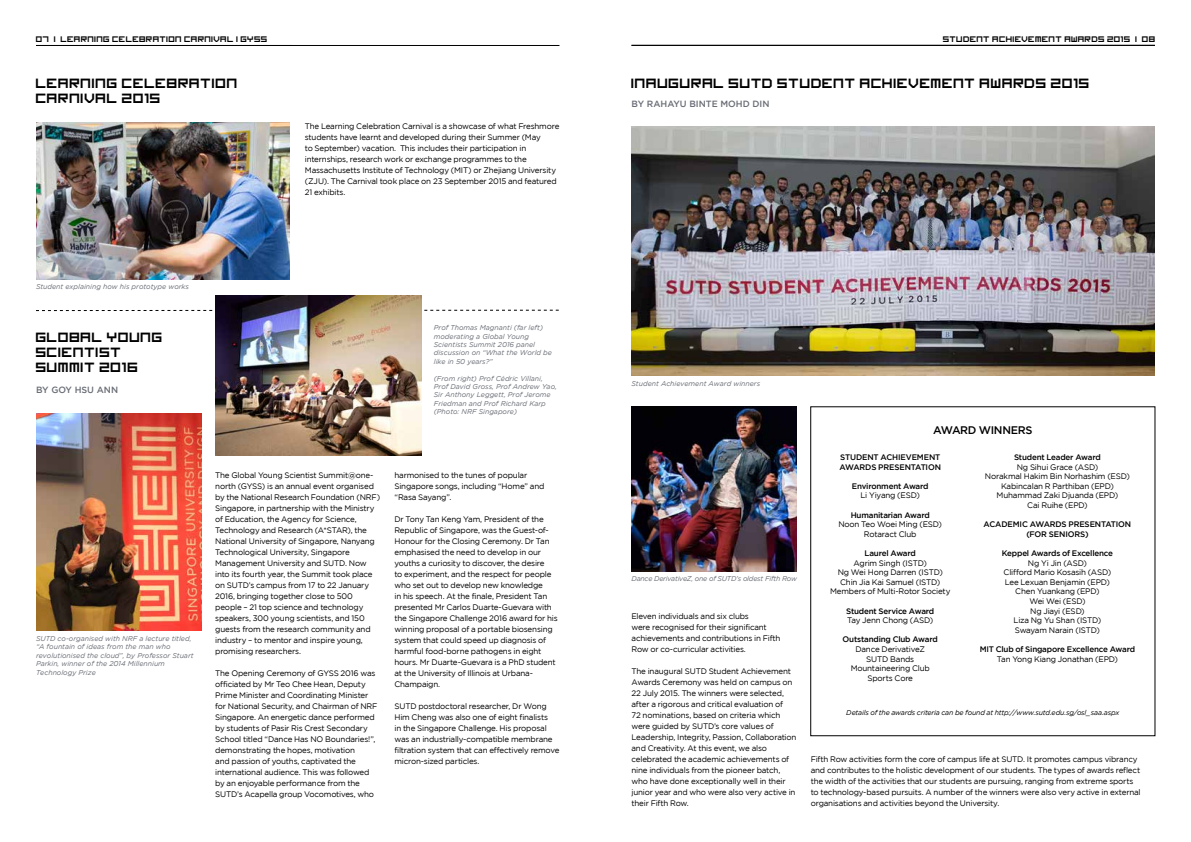
<style>
.page{position:relative;width:1191px;height:842px;background:#fff}
.page>*{position:absolute;margin:0;border:0;box-sizing:border-box;transform-origin:0 0}
.t1{font:15px/15px "imagine font";color:#000}
.t2{font:500 11px "Gotham";letter-spacing:-.03em;color:#000}
.t3{font:9px "imagine font";color:#000}
.t4{font:500 9px "Gotham";color:#686c74}
.t5{font:8px/11px "Gotham";letter-spacing:-.025em;color:#000}
.t6{font:500 8px/9.6px "Gotham";letter-spacing:-.02em;color:#000}
.t7{font:italic 7px/8.4px "Gotham";color:#686c74}
.t8{font:italic 7px "Gotham";letter-spacing:-.025em;color:#000}
.t9{font:italic 7px "Gotham";letter-spacing:-.03em;color:#686c74}
</style>
<div class="page">
<svg style="left:36px;top:309px;width:523px;height:2px"></svg>
<hr style="left:36px;top:45px;width:523px;height:1px;background:#000">
<hr style="left:631px;top:45px;width:524px;height:1px;background:#000">
<img style="left:36px;top:123px;width:253px;height:157px">
<img style="left:36px;top:414px;width:165px;height:216px">
<img style="left:631px;top:406px;width:165px;height:165px">
<img style="left:631px;top:127px;width:524px;height:249px">
<img style="left:215px;top:295px;width:207px;height:161px">
<p class="t3" style="left:36px;top:36px;width:233px">07 | LEARNING CELEBRATION CARNIVAL | GYSS</p>
<p class="t3" style="left:943px;top:36px;width:214px">STUDENT ACHIEVEMENT AWARDS 2015 | 08</p>
<h1 class="t1" style="left:36px;top:77px;width:204px">LEARNING CELEBRATION<br>CARNIVAL 2015</h1>
<p class="t7" style="left:36px;top:283px;width:155px">Student explaining how his prototype works</p>
<h1 class="t1" style="left:36px;top:331px;width:129px">GLOBAL YOUNG<br>SCIENTIST<br>SUMMIT 2016</h1>
<p class="t4" style="left:36px;top:385px;width:84px">BY GOY HSU ANN</p>
<p class="t5" style="left:305px;top:120px;width:256px">The Learning Celebration Carnival is a showcase of what Freshmore students have learnt and developed during their Summer (May<br>to September) vacation. This includes their participation in internships, research work or exchange programmes to the Massachusetts Institute of Technology (MIT) or Zhejiang University (ZJU). The Carnival took place on 23 September 2015 and featured 21 exhibits.</p>
<p class="t7" style="left:434px;top:323px;width:120px">Prof Thomas Magnanti (far left) moderating a Global Young<br>Scientists Summit 2016 panel discussion on “What the World be like in 50 years?”</p>
<p class="t7" style="left:434px;top:374px;width:125px">(From right) Prof Cédric Villani,<br>Prof David Gross, Prof Andrew Yao,<br>Sir Anthony Leggett, Prof Jerome<br>Friedman and Prof Richard Karp (Photo: NRF Singapore)</p>
<p class="t7" style="left:36px;top:634px;width:159px">SUTD co-organised with NRF a lecture titled, “A fountain of ideas from the man who revolutionised the cloud”, by Professor Stuart Parkin, winner of the 2014 Millennium Technology Prize</p>
<p class="t5" style="left:215px;top:469px;width:166px">The Global Young Scientist Summit@one&shy;north (GYSS) is an annual event organised by the National Research Foundation (NRF)<br>Singapore, in partnership with the Ministry of Education, the Agency for Science, Technology and Research (A*STAR), the National University of Singapore, Nanyang Technological University, Singapore Management University and SUTD. Now into its fourth year, the Summit took place on SUTD’s campus from 17 to 22 January 2016, bringing together close to 500 people – 21 top science and technology speakers, 300 young scientists, and 150 guests from the research community and industry – to mentor and inspire young, promising researchers.</p>
<p class="t5" style="left:215px;top:667px;width:164px">The Opening Ceremony of GYSS 2016 was officiated by Mr Teo Chee Hean, Deputy Prime Minister and Coordinating Minister for National Security, and Chairman of NRF Singapore. An energetic dance performed by students of Pasir Ris Crest Secondary School titled “Dance Has NO Boundaries!”, demonstrating the hopes, motivation<br>and passion of youths, captivated the international audience. This was followed by an enjoyable performance from the SUTD’s Acapella group Vocomotives, who</p>
<p class="t5" style="left:394px;top:469px;width:152px">harmonised to the tunes of popular<br>Singapore songs, including “Home” and “Rasa Sayang”.</p>
<p class="t5" style="left:394px;top:513px;width:165px">Dr Tony Tan Keng Yam, President of the Republic of Singapore, was the Guest-of-Honour for the Closing Ceremony. Dr Tan emphasised the need to develop in our youths a curiosity to discover, the desire<br>to experiment, and the respect for people who set out to develop new knowledge<br>in his speech. At the finale, President Tan presented Mr Carlos Duarte-Guevara with the Singapore Challenge 2016 award for his winning proposal of a portable biosensing system that could speed up diagnosis of harmful food-borne pathogens in eight hours. Mr Duarte-Guevara is a PhD student at the University of Illinois at Urbana-Champaign.</p>
<p class="t5" style="left:394px;top:700px;width:166px">SUTD postdoctoral researcher, Dr Wong Him Cheng was also one of eight finalists<br>in the Singapore Challenge. His proposal was an industrially-compatible membrane filtration system that can effectively remove micron-sized particles.</p>
<h1 class="t1" style="left:631px;top:76px;width:460px">INAUGURAL SUTD STUDENT ACHIEVEMENT AWARDS 2015</h1>
<p class="t4" style="left:631px;top:99px;width:139px">BY RAHAYU BINTE MOHD DIN</p>
<p class="t7" style="left:631px;top:380px;width:130px">Student Achievement Award winners</p>
<p class="t9" style="left:631px;top:575px;width:167px">Dance DerivativeZ, one of SUTD’s oldest Fifth Row</p>
<p class="t5" style="left:631px;top:610px;width:150px">Eleven individuals and six clubs<br>were recognised for their significant achievements and contributions in Fifth Row or co-curricular activities.</p>
<p class="t5" style="left:631px;top:665px;width:166px">The inaugural SUTD Student Achievement Awards Ceremony was held on campus on 22 July 2015. The winners were selected, after a rigorous and critical evaluation of<br>72 nominations, based on criteria which were guided by SUTD’s core values of Leadership, Integrity, Passion, Collaboration and Creativity. At this event, we also celebrated the academic achievements of nine individuals from the pioneer batch, who have done exceptionally well in their junior year and who were also very active in their Fifth Row.</p>
<h2 class="t2" style="left:933px;top:424px;width:101px">AWARD WINNERS</h2>
<p class="t6" style="left:839px;top:452px;width:103px">STUDENT ACHIEVEMENT<br>AWARDS PRESENTATION</p>
<p class="t6" style="left:852px;top:481px;width:78px">Environment Award</p>
<p class="t5" style="left:860px;top:490px;width:61px">Li Yiyang (ESD)</p>
<p class="t6" style="left:850px;top:510px;width:81px">Humanitarian Award</p>
<p class="t5" style="left:838px;top:519px;width:105px;line-height:9.6px;text-align:center">Noon Teo Woei Ming (ESD)<br>Rotaract Club</p>
<p class="t6" style="left:864px;top:548px;width:53px">Laurel Award</p>
<p class="t5" style="left:830px;top:558px;width:122px;line-height:9.6px;text-align:center">Agrim Singh (ISTD)<br>Ng Wei Hong Darren (ISTD)<br>Chin Jia Kai Samuel (ISTD)<br>Members of Multi-Rotor Society</p>
<p class="t6" style="left:846px;top:606px;width:90px">Student Service Award</p>
<p class="t5" style="left:847px;top:615px;width:88px">Tay Jenn Chong (ASD)</p>
<p class="t6" style="left:842px;top:635px;width:97px">Outstanding Club Award</p>
<p class="t5" style="left:850px;top:644px;width:81px;line-height:9.6px;text-align:center">Dance DerivativeZ<br>SUTD Bands<br>Mountaineering Club<br>Sports Core</p>
<p class="t6" style="left:1014px;top:452px;width:88px">Student Leader Award</p>
<p class="t5" style="left:985px;top:462px;width:146px;line-height:9.6px;text-align:center">Ng Sihui Grace (ASD)<br>Norakmal Hakim Bin Norhashim (ESD)<br>Kabincalan R Parthiban (EPD)<br>Muhammad Zaki Djuanda (EPD)<br>Cai Ruihe (EPD)</p>
<p class="t6" style="left:983px;top:519px;width:149px;text-align:center">ACADEMIC AWARDS PRESENTATION (FOR SENIORS)</p>
<p class="t6" style="left:1002px;top:548px;width:113px">Keppel Awards of Excellence</p>
<p class="t5" style="left:1003px;top:558px;width:109px;line-height:9.6px;text-align:center">Ng Yi Jin (ASD)<br>Clifford Mario Kosasih (ASD)<br>Lee Lexuan Benjamin (EPD)<br>Chen Yuankang (EPD)<br>Wei Wei (ESD)<br>Ng Jiayi (ESD)<br>Liza Ng Yu Shan (ISTD)<br>Swayam Narain (ISTD)</p>
<p class="t6" style="left:979px;top:644px;width:157px">MIT Club of Singapore Excellence Award</p>
<p class="t5" style="left:997px;top:653px;width:123px">Tan Yong Kiang Jonathan (EPD)</p>
<p class="t8" style="left:846px;top:709px;width:274px">Details of the awards criteria can be found at http://www.sutd.edu.sg/osl_saa.aspx</p>
<p class="t5" style="left:810px;top:753px;width:331px">Fifth Row activities form the core of campus life at SUTD. It promotes campus vibrancy and contributes to the holistic development of our students. The types of awards reflect the width of the activities that our students are pursuing, ranging from extreme sports to technology-based pursuits. A number of the winners were also very active in external organisations and activities beyond the University.</p>
</div>
